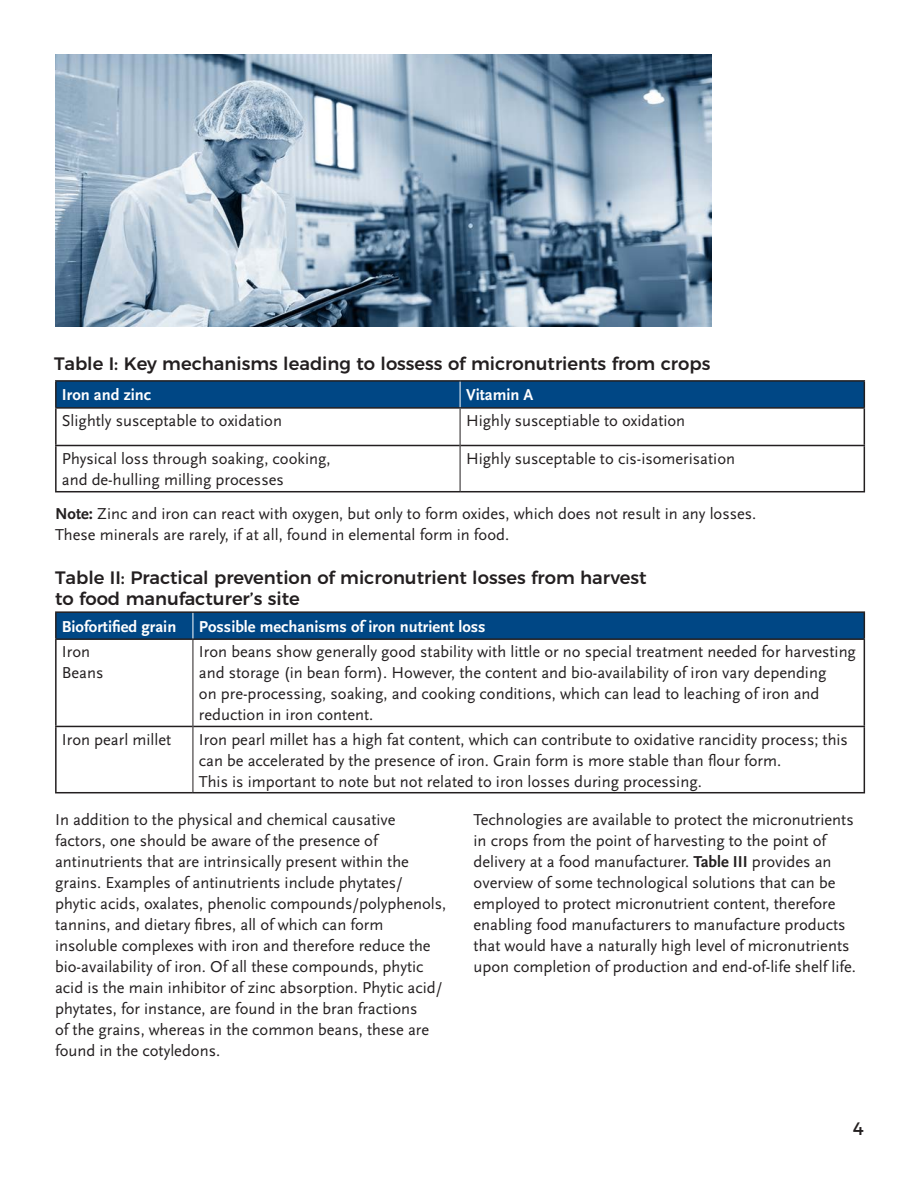
<style>
.page{position:relative;width:918px;height:1188px;background:#fff}
.page>*{position:absolute;margin:0;border:0;box-sizing:border-box;transform-origin:0 0}
.body{font:500 18px/21px "Montserrat";color:#231f20}
.t1{font:18px "Montserrat";color:#231f20}
.body-2{font:16.5px/21px "Scala Sans";color:#231f20}
.Annotation_text{font:16.5px/21px "Scala Sans";color:#231f20}
.body-3{font:700 16.5px "Scala Sans";color:#fff}
.s1{font-weight:700}
</style>
<div class="page">
<hr style="left:55px;top:611px;width:138px;height:2px;background:#231f20">
<hr style="left:55px;top:613px;width:2px;height:25px;background:#231f20">
<hr style="left:193px;top:611px;width:672px;height:2px;background:#231f20">
<hr style="left:55px;top:638px;width:138px;height:2px;background:#231f20">
<hr style="left:55px;top:640px;width:2px;height:86px;background:#231f20">
<hr style="left:193px;top:638px;width:672px;height:2px;background:#231f20">
<hr style="left:864px;top:640px;width:1px;height:86px;background:#231f20">
<hr style="left:55px;top:726px;width:138px;height:1px;background:#231f20">
<hr style="left:55px;top:727px;width:2px;height:65px;background:#231f20">
<hr style="left:193px;top:726px;width:672px;height:1px;background:#231f20">
<hr style="left:864px;top:727px;width:1px;height:65px;background:#231f20">
<hr style="left:55px;top:792px;width:138px;height:1px;background:#231f20">
<hr style="left:193px;top:792px;width:672px;height:1px;background:#231f20">
<hr style="left:193px;top:640px;width:1px;height:86px;background:#231f20">
<hr style="left:193px;top:726px;width:1px;height:66px;background:#231f20">
<svg style="left:56px;top:612px;width:809px;height:27px;background:#02447f"></svg>
<hr style="left:55px;top:380px;width:405px;height:2px;background:#231f20">
<hr style="left:55px;top:382px;width:2px;height:25px;background:#231f20">
<hr style="left:460px;top:380px;width:405px;height:2px;background:#231f20">
<hr style="left:55px;top:407px;width:405px;height:2px;background:#231f20">
<hr style="left:55px;top:409px;width:2px;height:36px;background:#231f20">
<hr style="left:460px;top:407px;width:405px;height:2px;background:#231f20">
<hr style="left:864px;top:409px;width:1px;height:36px;background:#231f20">
<hr style="left:55px;top:445px;width:405px;height:1px;background:#231f20">
<hr style="left:55px;top:446px;width:2px;height:45px;background:#231f20">
<hr style="left:460px;top:445px;width:405px;height:1px;background:#231f20">
<hr style="left:864px;top:446px;width:1px;height:45px;background:#231f20">
<hr style="left:55px;top:491px;width:405px;height:1px;background:#231f20">
<hr style="left:460px;top:491px;width:405px;height:1px;background:#231f20">
<hr style="left:460px;top:409px;width:1px;height:37px;background:#231f20">
<hr style="left:460px;top:446px;width:1px;height:45px;background:#231f20">
<svg style="left:56px;top:381px;width:809px;height:27px;background:#02447f"></svg>
<img style="left:55px;top:54px;width:656px;height:272px">
<p class="body" style="left:54px;top:351px;width:658px">Table I: Key mechanisms leading to lossess of micronutrients from crops</p>
<p class="body-3" style="left:62px;top:386px;width:91px">Iron and zinc</p>
<p class="body-3" style="left:466px;top:386px;width:69px">Vitamin A</p>
<p class="body-2" style="left:62px;top:411px;width:222px">Slightly susceptable to oxidation</p>
<p class="body-2" style="left:466px;top:411px;width:221px">Highly susceptiable to oxidation</p>
<p class="body-2" style="left:62px;top:448px;width:270px">Physical loss through soaking, cooking, and de-hulling milling processes</p>
<p class="body-2" style="left:466px;top:448px;width:271px">Highly susceptable to cis-isomerisation</p>
<p class="body-2" style="left:55px;top:504px;width:703px"><span class="s1">Note:</span> Zinc and iron can react with oxygen, but only to form oxides, which does not result in any losses.<br>These minerals are rarely, if at all, found in elemental form in food.</p>
<p class="body" style="left:55px;top:566px;width:593px">Table II: Practical prevention of micronutrient losses from harvest to food manufacturer’s site</p>
<p class="body-3" style="left:62px;top:617px;width:116px">Biofortified grain</p>
<p class="body-3" style="left:199px;top:617px;width:288px">Possible mechanisms of iron nutrient loss</p>
<p class="body-2" style="left:62px;top:642px;width:30px">Iron</p>
<p class="body-2" style="left:62px;top:663px;width:43px">Beans</p>
<p class="body-2" style="left:199px;top:642px;width:659px">Iron beans show generally good stability with little or no special treatment needed for harvesting and storage (in bean form). However, the content and bio-availability of iron vary depending<br>on pre-processing, soaking, and cooking conditions, which can lead to leaching of iron and reduction in iron content.</p>
<p class="body-2" style="left:62px;top:729px;width:111px">Iron pearl millet</p>
<p class="Annotation_text" style="left:199px;top:729px;width:651px">Iron pearl millet has a high fat content, which can contribute to oxidative rancidity process; this can be accelerated by the presence of iron. Grain form is more stable than flour form.<br>This is important to note but not related to iron losses during processing.</p>
<p class="body-2" style="left:55px;top:810px;width:393px">In addition to the physical and chemical causative factors, one should be aware of the presence of antinutrients that are intrinsically present within the grains. Examples of antinutrients include phytates/ phytic acids, oxalates, phenolic compounds/polyphenols, tannins, and dietary fibres, all of which can form insoluble complexes with iron and therefore reduce the bio-availability of iron. Of all these compounds, phytic acid is the main inhibitor of zinc absorption. Phytic acid/ phytates, for instance, are found in the bran fractions<br>of the grains, whereas in the common beans, these are found in the cotyledons.</p>
<p class="body-2" style="left:474px;top:810px;width:384px">Technologies are available to protect the micronutrients in crops from the point of harvesting to the point of delivery at a food manufacturer. <span class="s1">Table III</span> provides an overview of some technological solutions that can be employed to protect micronutrient content, therefore enabling food manufacturers to manufacture products that would have a naturally high level of micronutrients upon completion of production and end-of-life shelf life.</p>
<p class="t1" style="left:853px;top:1114px;width:13px">4</p>
</div>
